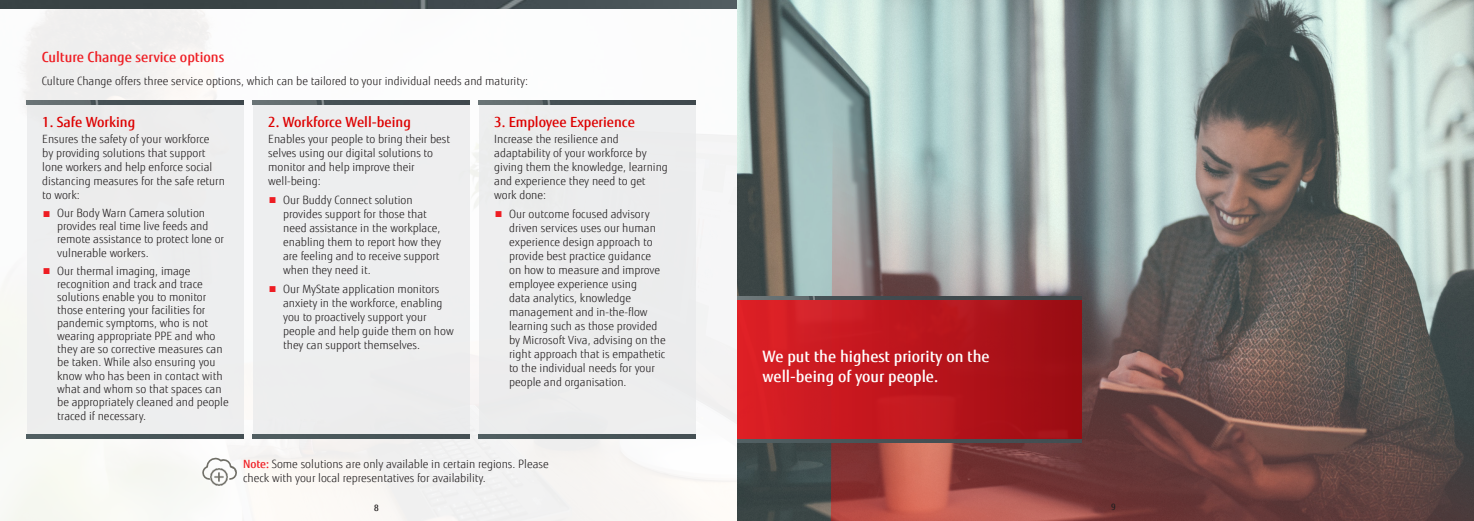
<style>
.page{position:relative;width:1474px;height:521px;background:#fff}
.page>*{position:absolute;margin:0;border:0;box-sizing:border-box;transform-origin:0 0}
.A4_Headline_5{font:500 15.75px/19.2px "Fujitsu Sans";color:#fff}
.A4_Sub-headline{font:500 14px "Fujitsu Sans";color:#d00}
.A4_Sub-headline-2{font:500 14px "Fujitsu Sans";color:#ee1d23}
.A4_Body_-_Black{font:300 11.38px/14px "Fujitsu Sans";color:#231f20}
.A4_Introduction_1{font:500 8.75px "Fujitsu Sans";color:#231f20}
.s1{font-weight:400;color:#ee1d23}
.s2{font-weight:500;color:#ee1d23}
</style>
<div class="page">
<img style="left:0;top:8px;width:737px;height:513px">
<img style="left:737px;top:0;width:736px;height:521px">
<svg style="left:830px;top:7px;width:643px;height:514px;background:#8b8582"></svg>
<img style="left:0;top:0;width:737px;height:8px">
<div style="left:27px;top:105px;width:216px;height:329px;background:#e9eaeb"></div>
<img style="left:26px;top:100px;width:217px;height:5px">
<img style="left:26px;top:435px;width:217px;height:4px">
<div style="left:253px;top:105px;width:216px;height:329px;background:#e9eaeb"></div>
<img style="left:252px;top:100px;width:217px;height:5px">
<img style="left:252px;top:435px;width:217px;height:4px">
<div style="left:479px;top:105px;width:216px;height:329px;background:#e9eaeb"></div>
<img style="left:478px;top:100px;width:217px;height:5px">
<img style="left:478px;top:435px;width:217px;height:4px">
<svg style="left:202px;top:458px;width:35px;height:22px"></svg>
<img style="left:211px;top:468px;width:17px;height:18px">
<div style="left:737px;top:299px;width:344px;height:142px;background:linear-gradient(to right,#df2127,#9b0d14)"></div>
<img style="left:737px;top:297px;width:344px;height:3px">
<img style="left:737px;top:439px;width:344px;height:4px">
<p class="A4_Sub-headline-2" style="left:42px;top:48px;width:184px">Culture Change service options</p>
<p class="A4_Body_-_Black" style="left:42px;top:74px;width:488px">Culture Change offers three service options, which can be tailored to your individual needs and maturity:</p>
<p class="A4_Sub-headline" style="left:42px;top:113px;width:94px">1. Safe Working</p>
<p class="A4_Body_-_Black" style="left:42px;top:132px;width:184px">Ensures the safety of your workforce<br>by providing solutions that support lone workers and help enforce social distancing measures for the safe return to work:</p>
<p class="A4_Body_-_Black" style="left:57px;top:207px;width:168px;line-height:13.1px;text-indent:-15px"><span class="s1">■</span> Our Body Warn Camera solution provides real time live feeds and remote assistance to protect lone or vulnerable workers.</p>
<p class="A4_Body_-_Black" style="left:57px;top:264px;width:173px;line-height:13.2px;text-indent:-15px"><span class="s1">■</span> Our thermal imaging, image recognition and track and trace solutions enable you to monitor those entering your facilities for pandemic symptoms, who is not wearing appropriate PPE and who they are so corrective measures can be taken. While also ensuring you know who has been in contact with what and whom so that spaces can be appropriately cleaned and people traced if necessary.</p>
<p class="A4_Sub-headline" style="left:268px;top:113px;width:144px">2. Workforce Well-being</p>
<p class="A4_Body_-_Black" style="left:268px;top:132px;width:183px">Enables your people to bring their best selves using our digital solutions to monitor and help improve their well-being:</p>
<p class="A4_Body_-_Black" style="left:283px;top:193px;width:159px;text-indent:-15px"><span class="s1">■</span> Our Buddy Connect solution provides support for those that need assistance in the workplace, enabling them to report how they are feeling and to receive support when they need it.</p>
<p class="A4_Body_-_Black" style="left:283px;top:282px;width:172px;text-indent:-15px"><span class="s1">■</span> Our MyState application monitors anxiety in the workforce, enabling you to proactively support your people and help guide them on how they can support themselves.</p>
<p class="A4_Sub-headline" style="left:494px;top:113px;width:142px">3. Employee Experience</p>
<p class="A4_Body_-_Black" style="left:494px;top:132px;width:175px">Increase the resilience and adaptability of your workforce by giving them the knowledge, learning and experience they need to get work done:</p>
<p class="A4_Body_-_Black" style="left:509px;top:207px;width:158px;text-indent:-15px"><span class="s1">■</span> Our outcome focused advisory driven services uses our human experience design approach to provide best practice guidance on how to measure and improve employee experience using<br>data analytics, knowledge management and in-the-flow learning such as those provided by Microsoft Viva, advising on the right approach that is empathetic to the individual needs for your people and organisation.</p>
<p class="A4_Body_-_Black" style="left:243px;top:457px;width:307px"><span class="s2">Note:</span> Some solutions are only available in certain regions. Please check with your local representatives for availability.</p>
<p class="A4_Introduction_1" style="left:374px;top:502px;width:6px">8</p>
<p class="A4_Headline_5" style="left:762px;top:347px;width:228px">We put the highest priority on the well-being of your people.</p>
<p class="A4_Introduction_1" style="left:1111px;top:501px;width:6px">9</p>
</div>
